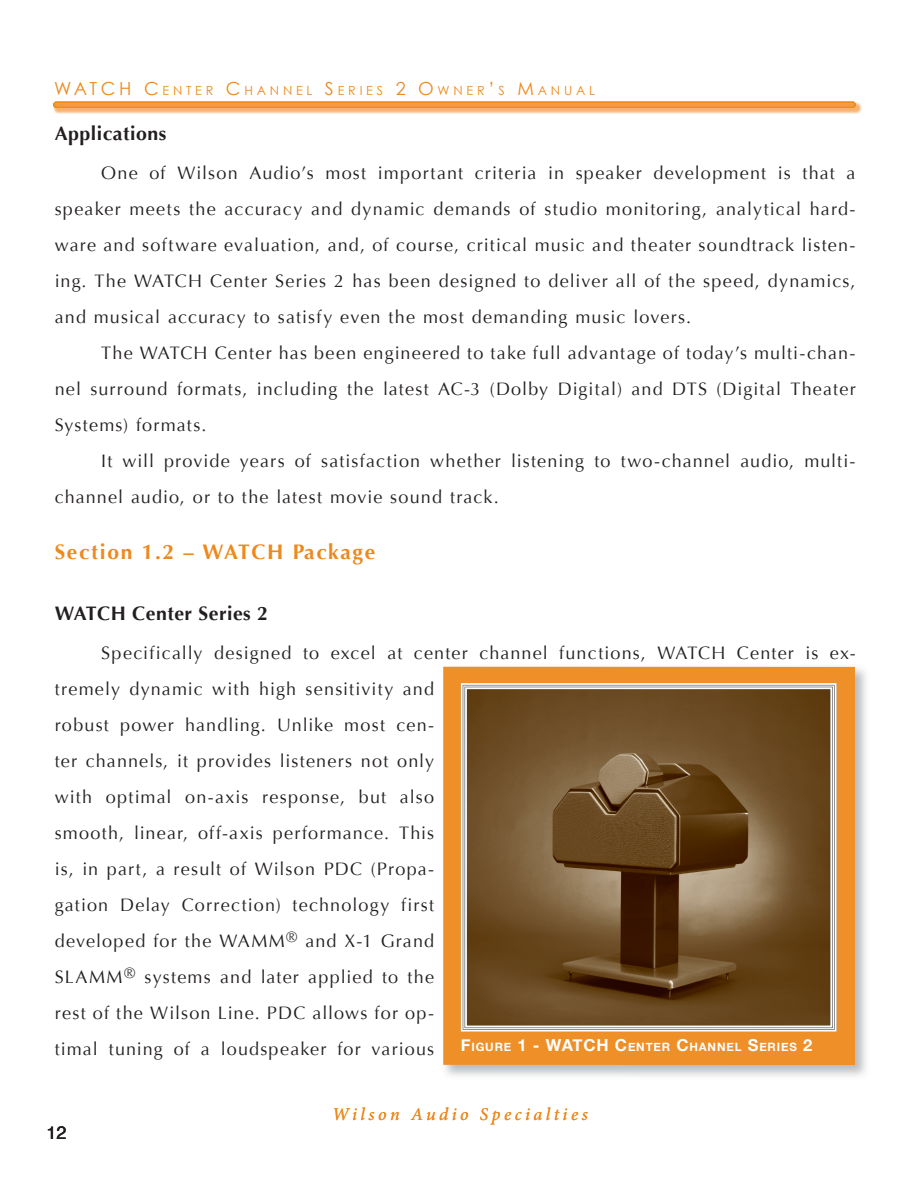
<style>
.page{position:relative;width:918px;height:1188px;background:#fff}
.page>*{position:absolute;margin:0;border:0;box-sizing:border-box;transform-origin:0 0}
.t1{font:700 21px "Optima";letter-spacing:.08em;color:#ed891d}
.t2{font:700 19.5px "Optima";letter-spacing:.025em;color:#231f20}
.t3{font:18px/36px "Optima";letter-spacing:.065em;color:#231f20;text-align:justify}
.t4{font:italic 18px "Minion Pro";letter-spacing:.195em;color:#ed891d}
.t5{font:18px "Helvetica";color:#231f20}
.t6{font:12.6px "Century Gothic";letter-spacing:.3em;color:#ed891d}
.t7{font:700 11.55px "Helvetica Neue";letter-spacing:.07em;color:#fff}
.s1{font-size:18px}
.s2{font-size:16.5px}
</style>
<div class="page">
<div style="left:443px;top:667px;width:412px;height:398px;background:#ee8f28"></div>
<svg style="left:460px;top:683px;width:377px;height:349px;background:#725431"></svg>
<div style="left:465px;top:687px;width:367px;height:340px;border:2px solid #fff"></div>
<img style="left:53px;top:102px;width:809px;height:12px">
<svg style="left:53px;top:101px;width:803px;height:8px;background:#f09a41"></svg>
<p class="t6" style="left:54px;top:82px;width:542px"><span class="s1">WATCH C</span>ENTER <span class="s1">C</span>HANNEL <span class="s1">S</span>ERIES <span class="s1">2 O</span>WNER<span class="s1">’</span>S <span class="s1">M</span>ANUAL</p>
<p class="t2" style="left:55px;top:122px;width:113px">Applications</p>
<p class="t3" style="left:55px;top:155px;width:802px;text-indent:46px">One of Wilson Audio’s most important criteria in speaker development is that a speaker meets the accuracy and dynamic demands of studio monitoring, analytical hard&shy;ware and software evaluation, and, of course, critical music and theater soundtrack listen&shy;ing. The WATCH Center Series 2 has been designed to deliver all of the speed, dynamics, and musical accuracy to satisfy even the most demanding music lovers.</p>
<p class="t3" style="left:55px;top:335px;width:802px;text-indent:46px">The WATCH Center has been engineered to take full advantage of today’s multi-chan&shy;nel surround formats, including the latest AC-3 (Dolby Digital) and DTS (Digital Theater Systems) formats.</p>
<p class="t3" style="left:55px;top:443px;width:802px;text-indent:46px">It will provide years of satisfaction whether listening to two-channel audio, multi&shy;channel audio, or to the latest movie sound track.</p>
<p class="t1" style="left:55px;top:539px;width:322px">Section 1.2 – WATCH Package</p>
<p class="t2" style="left:55px;top:602px;width:215px">WATCH Center Series 2</p>
<p class="t3" style="left:55px;top:635px;width:802px;text-align:left;text-indent:46px">Specifically designed to excel at center channel functions, WATCH Center is ex&shy;tremely dynamic with high sensitivity and<br>robust power handling. Unlike most cen-<br>ter channels, it provides listeners not only<br>with optimal on-axis response, but also<br>smooth, linear, off-axis performance. This<br>is, in part, a result of Wilson PDC (Propa-<br>gation Delay Correction) technology first<br>developed for the WAMM<sup>®</sup> and X-1 Grand<br>SLAMM<sup>®</sup> systems and later applied to the<br>rest of the Wilson Line. PDC allows for op-<br>timal tuning of a loudspeaker for various</p>
<p class="t7" style="left:461px;top:1037px;width:353px"><span class="s2">F</span>IGURE <span class="s2">1 - WATCH C</span>ENTER <span class="s2">C</span>HANNEL <span class="s2">S</span>ERIES <span class="s2">2</span></p>
<p class="t5" style="left:46px;top:1119px;width:22px">12</p>
<p class="t4" style="left:332px;top:1102px;width:257px">Wilson Audio Specialties</p>
</div>
